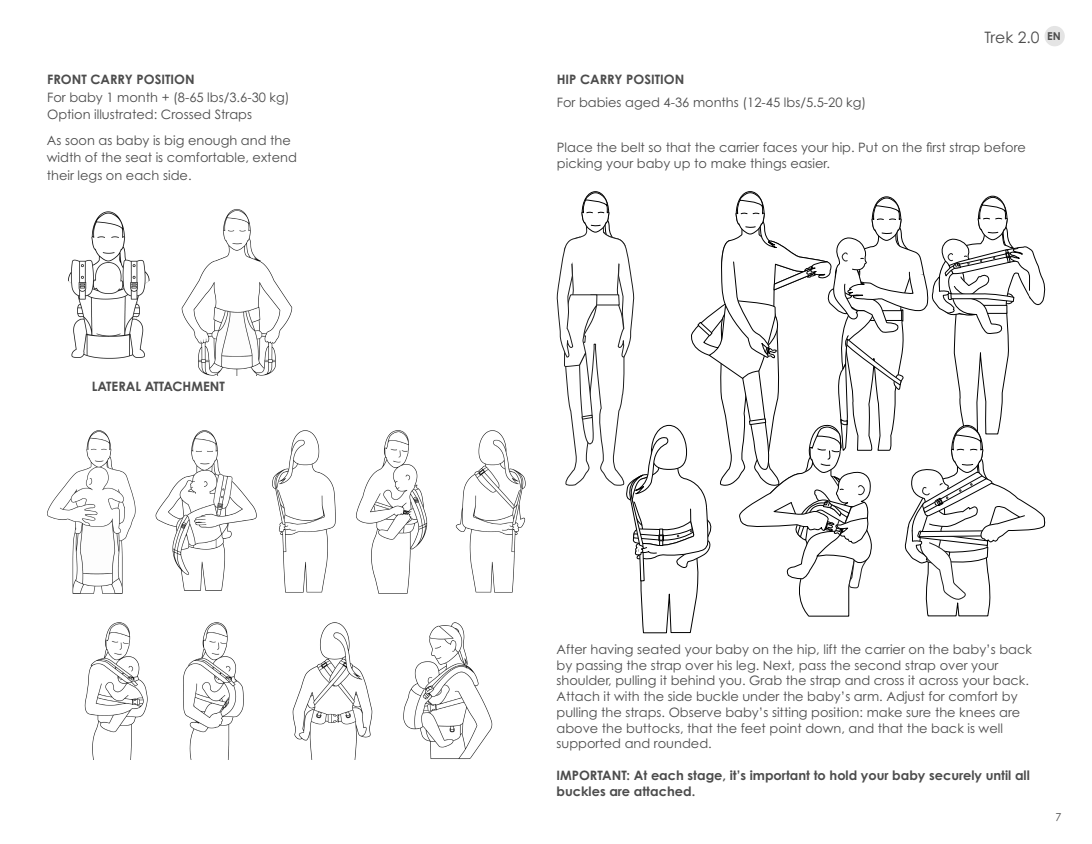
<style>
.page{position:relative;width:1092px;height:844px;background:#fff}
.page>*{position:absolute;margin:0;border:0;box-sizing:border-box;transform-origin:0 0}
.t1{font:15.75px "Century Gothic Pro";color:#4c4c4c}
.t2{font:12.95px/15.8px "Century Gothic Pro";color:#4c4c4c}
.t3{font:700 12.95px/15.8px "Century Gothic Pro";color:#4c4c4c}
.t4{font:700 10.85px "Century Gothic Pro";color:#4c4c4c}
.t5{font:10.85px "Century Gothic Pro";color:#4c4c4c}
</style>
<div class="page">
<div style="left:1044px;top:26px;width:20px;height:20px;background:#e4e4e4;border-radius:50%"></div>
<svg style="left:556px;top:191px;width:489px;height:442px"></svg>
<img style="left:275px;top:281px;width:18px;height:87px">
<img style="left:68px;top:209px;width:207px;height:166px">
<img style="left:47px;top:430px;width:479px;height:164px">
<img style="left:84px;top:622px;width:409px;height:137px">
<p class="t3" style="left:47px;top:71px;width:149px">FRONT CARRY POSITION</p>
<p class="t2" style="left:47px;top:89px;width:244px">For baby 1 month + (8-65 lbs/3.6-30 kg)</p>
<p class="t2" style="left:47px;top:106px;width:206px">Option illustrated: Crossed Straps</p>
<p class="t2" style="left:47px;top:131px;width:251px;line-height:17.5px">As soon as baby is big enough and the width of the seat is comfortable, extend their legs on each side.</p>
<p class="t3" style="left:92px;top:378px;width:134px">LATERAL ATTACHMENT</p>
<p class="t3" style="left:556px;top:71px;width:129px">HIP CARRY POSITION</p>
<p class="t2" style="left:556px;top:94px;width:311px">For babies aged 4-36 months (12-45 lbs/5.5-20 kg)</p>
<p class="t1" style="left:984px;top:27px;width:57px">Trek 2.0</p>
<p class="t4" style="left:1047px;top:29px;width:15px">EN</p>
<p class="t2" style="left:557px;top:139px;width:470px">Place the belt so that the carrier faces your hip. Put on the first strap before picking your baby up to make things easier.</p>
<p class="t2" style="left:556px;top:641px;width:477px">After having seated your baby on the hip, lift the carrier on the baby’s back by passing the strap over his leg. Next, pass the second strap over your shoulder, pulling it behind you. Grab the strap and cross it across your back.<br>Attach it with the side buckle under the baby’s arm. Adjust for comfort by pulling the straps. Observe baby’s sitting position: make sure the knees are above the buttocks, that the feet point down, and that the back is well supported and rounded.</p>
<p class="t3" style="left:556px;top:767px;width:475px">IMPORTANT: At each stage, it’s important to hold your baby securely until all buckles are attached.</p>
<p class="t5" style="left:1055px;top:810px;width:8px">7</p>
</div>
